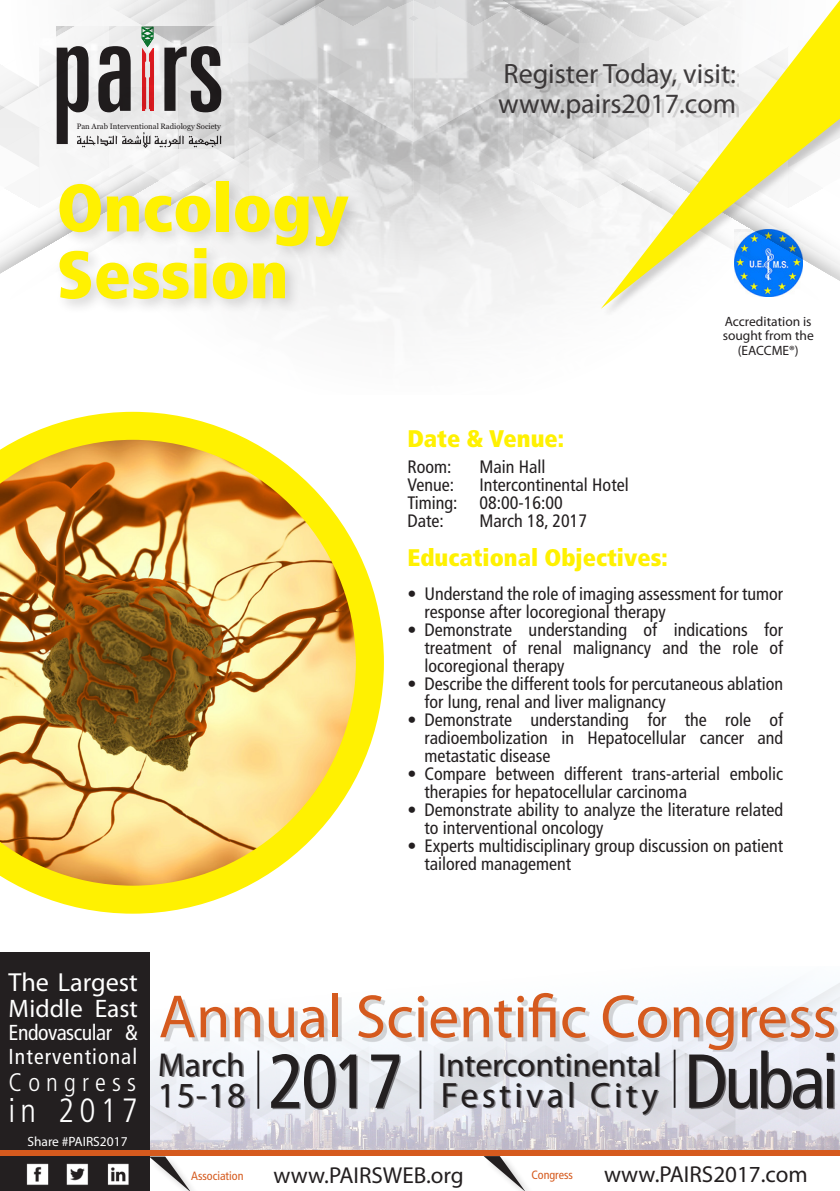
<style>
.page{position:relative;width:840px;height:1191px;background:#fff}
.page>*{position:absolute;margin:0;border:0;box-sizing:border-box;transform-origin:0 0}
.t1{font:condensed 76.4px "Frutiger LT Std";letter-spacing:-.05em;color:#231f20}
.t2{font:900 condensed 66.8px "Frutiger LT Std";color:#fff101}
.t3{font:61.4px "Myriad Pro";color:#d55a1e}
.t4{font:35.4px "Myriad Pro";letter-spacing:.1em;color:#231f20}
.t5{font:300 condensed 33.6px "Frutiger LT Std";letter-spacing:.15em;color:#fff}
.t6{font:33.2px "Myriad Pro";color:#231f20}
.t7{font:28px/30px "Myriad Pro";color:#231f20}
.t8{font:26.2px "Myriad Pro";color:#fff}
.t9{font:25.4px "Myriad Pro";color:#fff}
.t10{font:300 condensed 25.4px "Frutiger LT Std";letter-spacing:.24em;color:#fff}
.t11{font:900 condensed 24px "Frutiger LT Std";color:#fff101}
.t12{font:23px "Myriad Pro";color:#231f20}
.t13{font:condensed 21.6px/24px "Frutiger LT Std";letter-spacing:.05em;color:#fff}
.Paragraph_Style_1{font:condensed 18px/18px "Frutiger LT Std";color:#231f20}
.t14{font:13.6px/14.6px "Myriad Pro";color:#231f20}
.t15{font:13.4px "Myriad Pro";color:#fff}
.t16{font:condensed 12px "Frutiger LT";color:#d55a1e}
.t17{font:7.8px "Georgia";color:#231f20}
</style>
<div class="page">
<img style="left:149px;top:966px;width:690px;height:184px">
<svg style="left:97px;top:0;width:316px;height:7px;background:#d8d8d8"></svg>
<svg style="left:0;top:233px;width:413px;height:74px"></svg>
<svg style="left:41px;top:233px;width:372px;height:38px"></svg>
<div style="left:413px;top:271px;width:168px;height:36px;background:#f4f4f5"></div>
<div style="left:413px;top:233px;width:187px;height:38px;background:#f0f0f0"></div>
<div style="left:164px;top:997px;width:673px;height:54px;background:#231f20;opacity:.18"></div>
<div style="left:436px;top:1048px;width:239px;height:83px;background:#231f20;opacity:.18"></div>
<hr style="left:419px;top:1050px;width:2px;height:58px;background:#231f20">
<hr style="left:257px;top:1050px;width:2px;height:58px;background:#231f20">
<hr style="left:673px;top:1049px;width:2px;height:58px;background:#231f20">
<svg style="left:0;top:7px;width:600px;height:226px"></svg>
<svg style="left:600px;top:0;width:239px;height:309px"></svg>
<div style="left:0;top:952px;width:149px;height:239px;background:#231f20"></div>
<div style="left:0;top:1150px;width:839px;height:6px;background:#d55a1e"></div>
<img style="left:26px;top:1163px;width:23px;height:22px">
<img style="left:107px;top:1163px;width:22px;height:22px">
<img style="left:66px;top:1163px;width:22px;height:22px">
<div style="left:483px;top:1155px;width:53px;height:36px;background:#fff"></div>
<svg style="left:483px;top:1156px;width:41px;height:35px"></svg>
<svg style="left:149px;top:1156px;width:41px;height:35px"></svg>
<div style="left:55px;top:176px;width:309px;height:139px;background:#231f20;opacity:.18"></div>
<svg style="left:0;top:412px;width:384px;height:501px;background:#ddbe6a"></svg>
<img style="left:734px;top:229px;width:67px;height:68px">
<div style="left:502px;top:67px;width:236px;height:52px;background:#231f20;opacity:.18"></div>
<p class="t17" style="left:77px;top:122px;width:146px">Pan Arab Interventional Radiology Society</p>
<p class="t2" style="left:57px;top:167px;width:293px">Oncology</p>
<p class="t2" style="left:57px;top:234px;width:233px">Session</p>
<h3 class="t7" style="left:498px;top:58px;width:239px">Register Today, visit: www.pairs2017.com</h3>
<p class="t11" style="left:407px;top:424px;width:158px">Date &amp; Venue:</p>
<p class="Paragraph_Style_1" style="left:407px;top:458px;width:46px">Room:</p>
<p class="Paragraph_Style_1" style="left:479px;top:458px;width:67px">Main Hall</p>
<p class="Paragraph_Style_1" style="left:407px;top:476px;width:48px">Venue:</p>
<p class="Paragraph_Style_1" style="left:479px;top:476px;width:151px">Intercontinental Hotel</p>
<p class="Paragraph_Style_1" style="left:407px;top:494px;width:157px">Timing: 08:00-16:00</p>
<p class="Paragraph_Style_1" style="left:407px;top:512px;width:38px">Date:</p>
<p class="Paragraph_Style_1" style="left:479px;top:512px;width:109px">March 18, 2017</p>
<p class="t14" style="left:722px;top:313px;width:92px">Accreditation is sought from the</p>
<p class="t14" style="left:737px;top:343px;width:62px">(EACCME®)</p>
<p class="t11" style="left:407px;top:543px;width:261px">Educational Objectives:</p>
<p class="Paragraph_Style_1" style="left:424px;top:584px;width:360px;text-indent:-17px">• Understand the role of imaging assessment for tumor response after locoregional therapy</p>
<p class="Paragraph_Style_1" style="left:424px;top:620px;width:360px;text-align:justify;text-indent:-17px">• Demonstrate understanding of indications for treatment of renal malignancy and the role of locoregional therapy</p>
<p class="Paragraph_Style_1" style="left:424px;top:674px;width:360px;text-indent:-17px">• Describe the different tools for percutaneous ablation for lung, renal and liver malignancy</p>
<p class="Paragraph_Style_1" style="left:424px;top:710px;width:360px;text-align:justify;text-indent:-17px">• Demonstrate understanding for the role of radioembolization in Hepatocellular cancer and metastatic disease</p>
<p class="Paragraph_Style_1" style="left:424px;top:764px;width:360px;text-indent:-17px">• Compare between different trans-arterial embolic therapies for hepatocellular carcinoma</p>
<p class="Paragraph_Style_1" style="left:424px;top:800px;width:360px;text-indent:-17px">• Demonstrate ability to analyze the literature related to interventional oncology</p>
<p class="Paragraph_Style_1" style="left:424px;top:836px;width:360px;text-indent:-17px">• Experts multidisciplinary group discussion on patient tailored management</p>
<p class="t8" style="left:9px;top:966px;width:131px">The Largest</p>
<p class="t9" style="left:9px;top:992px;width:131px">Middle East</p>
<p class="t13" style="left:9px;top:1021px;width:131px">Endovascular &amp;<br>Interventional</p>
<p class="t10" style="left:9px;top:1067px;width:129px">Congress</p>
<p class="t5" style="left:9px;top:1091px;width:131px">in 2017</p>
<p class="t15" style="left:27px;top:1133px;width:102px">Share #PAIRS2017</p>
<p class="t3" style="left:158px;top:978px;width:679px">Annual Scientific Congress</p>
<p class="t6" style="left:158px;top:1043px;width:88px">March</p>
<p class="t4" style="left:157px;top:1073px;width:89px">15-18</p>
<p class="t1" style="left:683px;top:1036px;width:156px">Dubai</p>
<p class="t1" style="left:268px;top:1036px;width:137px">2017</p>
<p class="t6" style="left:437px;top:1043px;width:224px">Intercontinental</p>
<p class="t4" style="left:440px;top:1073px;width:219px">Festival City</p>
<p class="t16" style="left:191px;top:1168px;width:54px">Association</p>
<p class="t12" style="left:273px;top:1161px;width:192px">www.PAIRSWEB.org</p>
<p class="t16" style="left:531px;top:1167px;width:43px">Congress</p>
<p class="t12" style="left:603px;top:1160px;width:205px">www.PAIRS2017.com</p>
</div>
